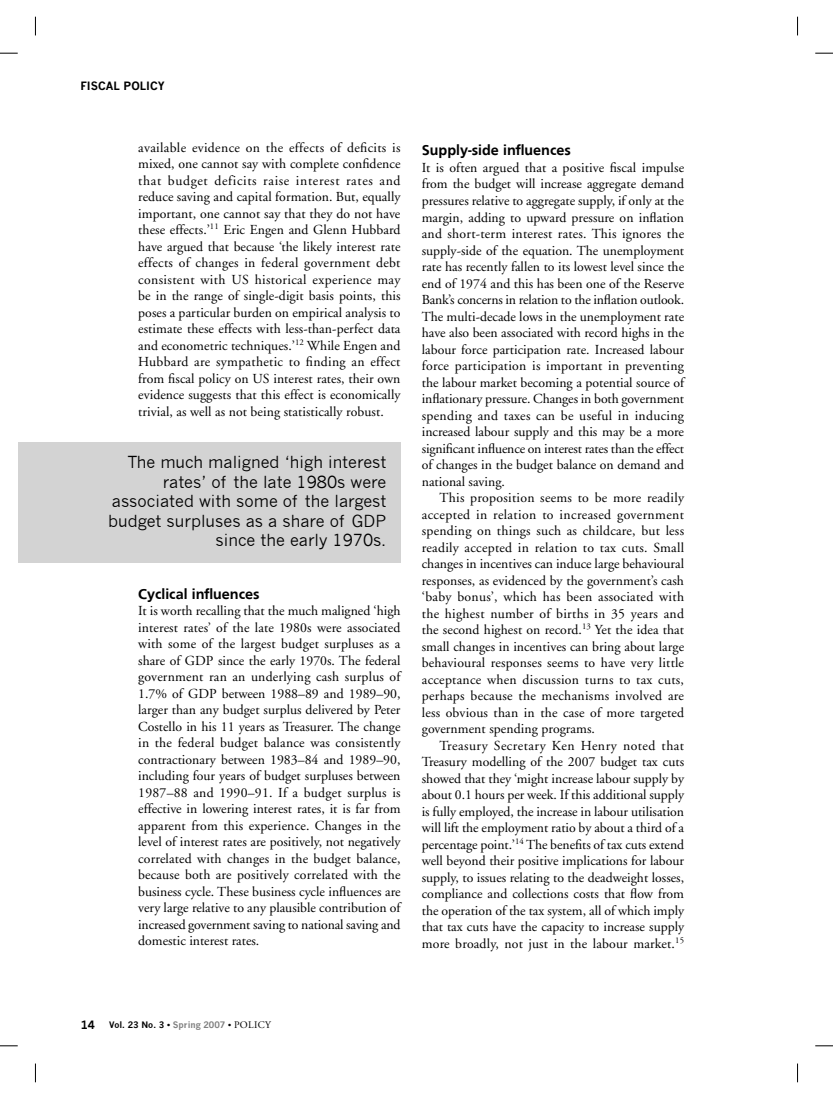
<style>
.page{position:relative;width:833px;height:1099px;background:#fff}
.page>*{position:absolute;margin:0;border:0;box-sizing:border-box;transform-origin:0 0}
.t1{font:16.25px/19.5px "News Gothic";color:#000;text-align:right}
.t2{font:700 15px "Frugal Sans";color:#000}
.t3{font:13.75px/16.5px "Adobe Garamond";letter-spacing:.005em;color:#000;text-align:justify}
.t4{font:700 11.25px "News Gothic";color:#000}
.t5{font:700 8.75px "News Gothic";color:#000}
.s1{color:#7f7f7f}
.s2{font-family:"Adobe Garamond Pro";font-weight:400;font-size:10px}
</style>
<div class="page">
<div style="left:18px;top:442px;width:382px;height:120px;background:#d3d3d3"></div>
<svg style="left:0;top:53px;width:18px;height:1px"></svg>
<svg style="left:815px;top:53px;width:18px;height:1px"></svg>
<svg style="left:0;top:1045px;width:18px;height:1px"></svg>
<svg style="left:815px;top:1045px;width:18px;height:1px"></svg>
<svg style="left:35px;top:17px;width:1px;height:18px"></svg>
<svg style="left:35px;top:1063px;width:1px;height:19px"></svg>
<svg style="left:797px;top:17px;width:1px;height:18px"></svg>
<svg style="left:797px;top:1063px;width:1px;height:19px"></svg>
<p class="t4" style="left:80px;top:79px;width:86px">FISCAL POLICY</p>
<p class="t3" style="left:138px;top:140px;width:264px">available evidence on the effects of deficits is mixed, one cannot say with complete confidence that budget deficits raise interest rates and reduce saving and capital formation. But, equally important, one cannot say that they do not have these effects.’<sup>11</sup> Eric Engen and Glenn Hubbard have argued that because ‘the likely interest rate effects of changes in federal government debt consistent with US historical experience may be in the range of single-digit basis points, this poses a particular burden on empirical analysis to estimate these effects with less-than-perfect data and econometric techniques.’<sup>12</sup> While Engen and Hubbard are sympathetic to finding an effect from fiscal policy on US interest rates, their own evidence suggests that this effect is economically trivial, as well as not being statistically robust.</p>
<p class="t1" style="left:108px;top:452px;width:280px">The much maligned ‘high interest rates’ of the late 1980s were associated with some of the largest budget surpluses as a share of GDP since the early 1970s.</p>
<p class="t2" style="left:138px;top:587px;width:123px">Cyclical influences</p>
<p class="t3" style="left:138px;top:604px;width:264px">It is worth recalling that the much maligned ‘high interest rates’ of the late 1980s were associated with some of the largest budget surpluses as a share of GDP since the early 1970s. The federal government ran an underlying cash surplus of 1.7% of GDP between 1988–89 and 1989–90, larger than any budget surplus delivered by Peter Costello in his 11 years as Treasurer. The change in the federal budget balance was consistently contractionary between 1983–84 and 1989–90, including four years of budget surpluses between 1987–88 and 1990–91. If a budget surplus is effective in lowering interest rates, it is far from apparent from this experience. Changes in the level of interest rates are positively, not negatively correlated with changes in the budget balance, because both are positively correlated with the business cycle. These business cycle influences are very large relative to any plausible contribution of increased government saving to national saving and domestic interest rates.</p>
<p class="t2" style="left:422px;top:144px;width:151px">Supply-side influences</p>
<p class="t3" style="left:422px;top:161px;width:264px">It is often argued that a positive fiscal impulse from the budget will increase aggregate demand pressures relative to aggregate supply, if only at the margin, adding to upward pressure on inflation and short-term interest rates. This ignores the supply-side of the equation. The unemployment rate has recently fallen to its lowest level since the end of 1974 and this has been one of the Reserve Bank’s concerns in relation to the inflation outlook.<br>The multi-decade lows in the unemployment rate have also been associated with record highs in the labour force participation rate. Increased labour force participation is important in preventing the labour market becoming a potential source of inflationary pressure. Changes in both government spending and taxes can be useful in inducing increased labour supply and this may be a more significant influence on interest rates than the effect of changes in the budget balance on demand and national saving.</p>
<p class="t3" style="left:422px;top:491px;width:264px;text-indent:18px">This proposition seems to be more readily accepted in relation to increased government spending on things such as childcare, but less readily accepted in relation to tax cuts. Small changes in incentives can induce large behavioural responses, as evidenced by the government’s cash ‘baby bonus’, which has been associated with the highest number of births in 35 years and the second highest on record.<sup>13</sup> Yet the idea that small changes in incentives can bring about large behavioural responses seems to have very little acceptance when discussion turns to tax cuts, perhaps because the mechanisms involved are less obvious than in the case of more targeted government spending programs.</p>
<p class="t3" style="left:422px;top:738px;width:264px;text-indent:18px">Treasury Secretary Ken Henry noted that Treasury modelling of the 2007 budget tax cuts showed that they ‘might increase labour supply by about 0.1 hours per week. If this additional supply is fully employed, the increase in labour utilisation will lift the employment ratio by about a third of a percentage point.’<sup>14</sup> The benefits of tax cuts extend well beyond their positive implications for labour supply, to issues relating to the deadweight losses, compliance and collections costs that flow from the operation of the tax system, all of which imply that tax cuts have the capacity to increase supply more broadly, not just in the labour market.<sup>15</sup></p>
<p class="t4" style="left:81px;top:1017px;width:16px">14</p>
<p class="t5" style="left:109px;top:1019px;width:163px">Vol. 23 No. 3 • <span class="s1">Spring 2007</span> • <span class="s2">POLICY</span></p>
</div>
